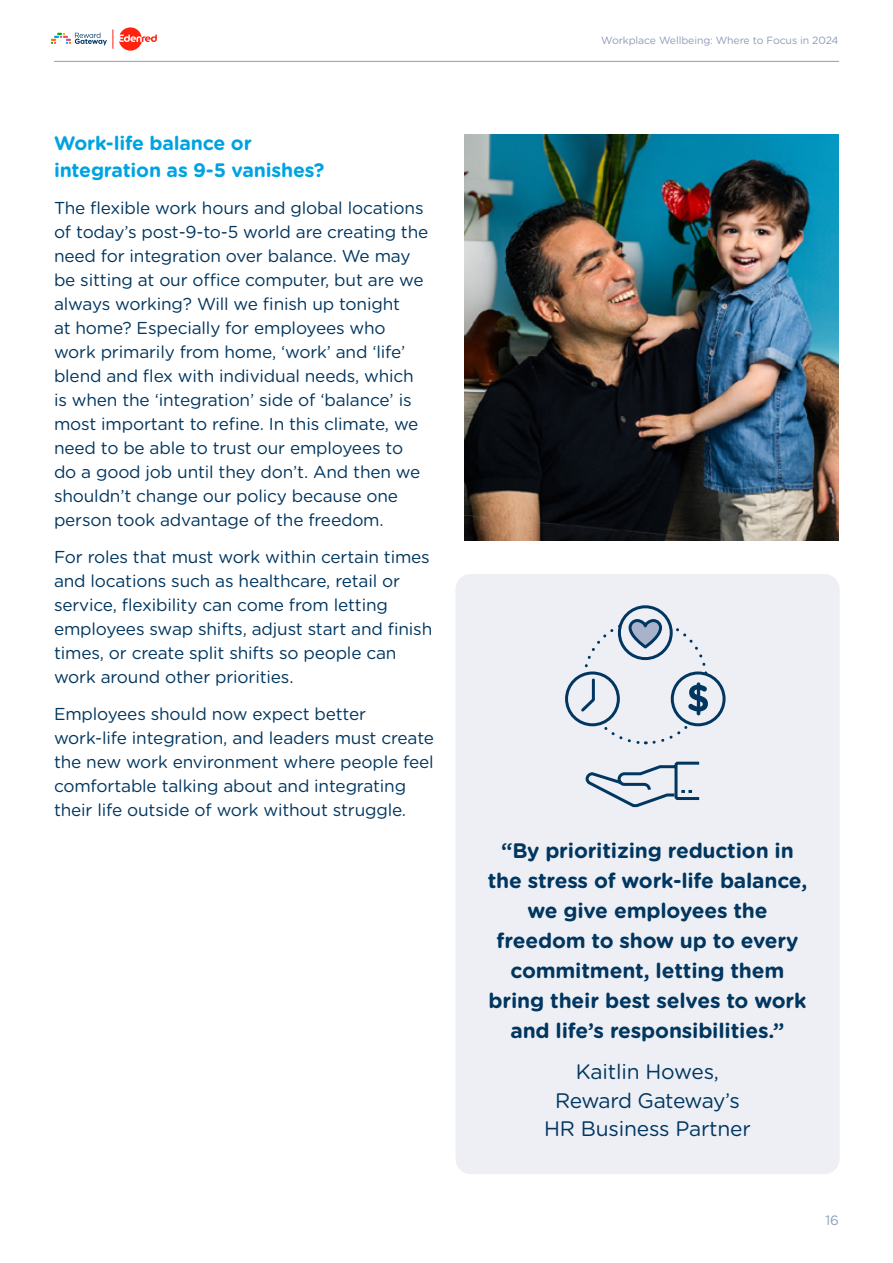
<style>
.page{position:relative;width:893px;height:1263px;background:#fff}
.page>*{position:absolute;margin:0;border:0;box-sizing:border-box;transform-origin:0 0}
.t1{font:700 21px/30px "Gotham Rounded";letter-spacing:-.01em;color:#00365f;text-align:center}
.t2{font:21px/28.5px "Gotham Rounded";letter-spacing:-.01em;color:#00365f;text-align:center}
.t3{font:700 19.5px/27px "Gotham Rounded";letter-spacing:-.01em;color:#00a3e2}
.t4{font:17.25px/24px "Gotham Rounded";letter-spacing:-.01em;color:#00365f}
.t5{font:13.5px "Gotham Rounded";color:#8d9cb8}
.t6{font:10.5px "Gotham Rounded";letter-spacing:-.01em;color:#8d9cb8}
</style>
<div class="page">
<hr style="left:54px;top:61px;width:785px;height:1px;background:#8d9cb8">
<svg style="left:113px;top:27px;width:44px;height:24px"></svg>
<svg style="left:51px;top:32px;width:56px;height:14px"></svg>
<div style="left:455px;top:574px;width:385px;height:600px;background:#edeff5;border-radius:15px"></div>
<img style="left:464px;top:135px;width:375px;height:406px">
<svg style="left:619px;top:607px;width:52px;height:52px"></svg>
<div style="left:618px;top:605px;width:55px;height:55px;border:3px solid #00365f;border-radius:50%"></div>
<svg style="left:672px;top:673px;width:52px;height:52px"></svg>
<div style="left:671px;top:671px;width:55px;height:55px;border:3px solid #00365f;border-radius:50%"></div>
<svg style="left:567px;top:673px;width:51px;height:52px"></svg>
<div style="left:565px;top:671px;width:55px;height:55px;border:3px solid #00365f;border-radius:50%"></div>
<svg style="left:585px;top:761px;width:115px;height:47px"></svg>
<svg style="left:578px;top:617px;width:131px;height:128px"></svg>
<p class="t3" style="left:54px;top:129px;width:272px">Work-life balance or integration as 9-5 vanishes?</p>
<p class="t4" style="left:54px;top:195px;width:376px">The flexible work hours and global locations of today’s post-9-to-5 world are creating the need for integration over balance. We may be sitting at our office computer, but are we always working? Will we finish up tonight<br>at home? Especially for employees who work primarily from home, ‘work’ and ‘life’ blend and flex with individual needs, which is when the ‘integration’ side of ‘balance’ is most important to refine. In this climate, we need to be able to trust our employees to do a good job until they don’t. And then we shouldn’t change our policy because one person took advantage of the freedom.</p>
<p class="t4" style="left:54px;top:544px;width:380px">For roles that must work within certain times and locations such as healthcare, retail or service, flexibility can come from letting employees swap shifts, adjust start and finish times, or create split shifts so people can work around other priorities.</p>
<p class="t4" style="left:54px;top:701px;width:382px">Employees should now expect better work-life integration, and leaders must create the new work environment where people feel comfortable talking about and integrating their life outside of work without struggle.</p>
<p class="t6" style="left:601px;top:33px;width:239px">Workplace Wellbeing: Where to Focus in 2024</p>
<p class="t1" style="left:488px;top:835px;width:321px">“By prioritizing reduction in the stress of work-life balance, we give employees the freedom to show up to every commitment, letting them bring their best selves to work and life’s responsibilities.”</p>
<p class="t2" style="left:544px;top:1057px;width:208px">Kaitlin Howes,<br>Reward Gateway’s<br>HR Business Partner</p>
<p class="t5" style="left:825px;top:1211px;width:15px">16</p>
</div>
